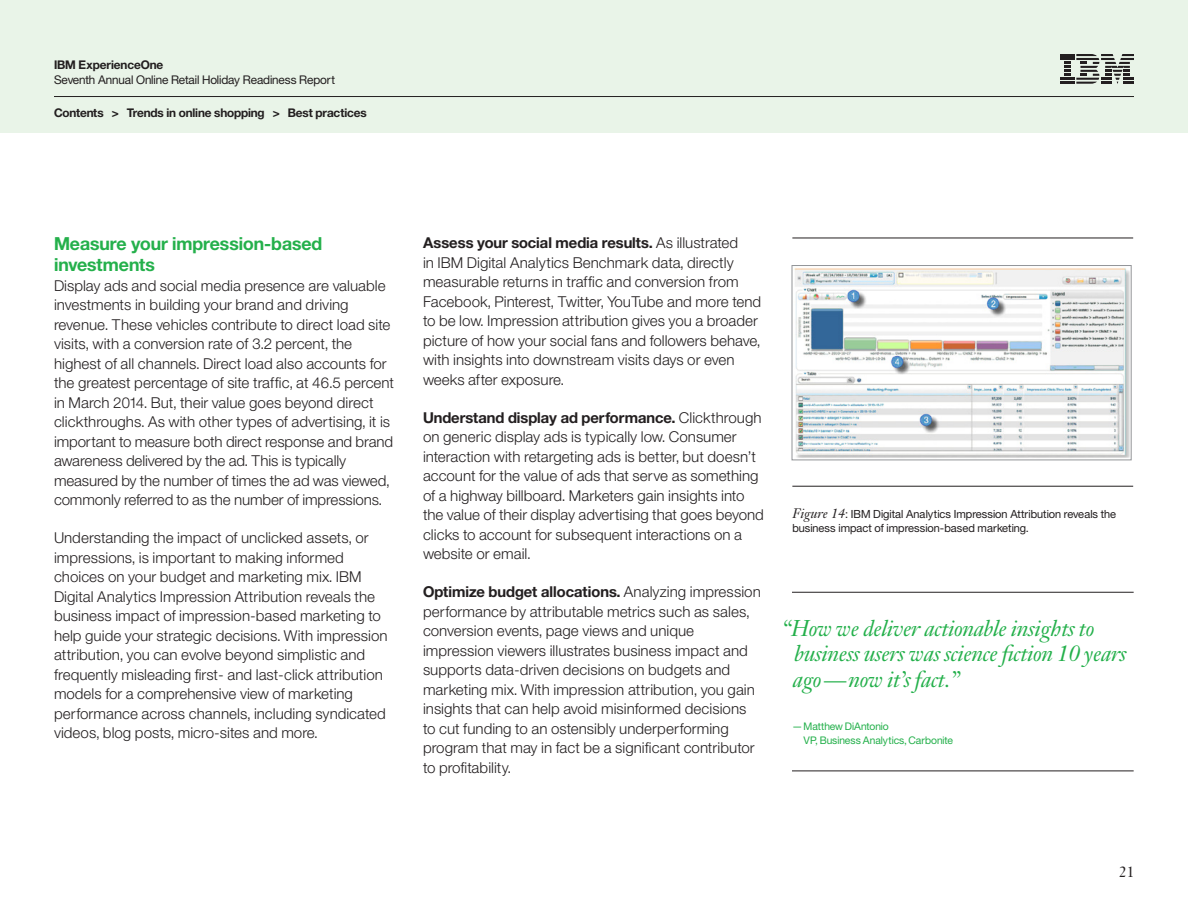
<style>
.page{position:relative;width:1188px;height:918px;background:#fff}
.page>*{position:absolute;margin:0;border:0;box-sizing:border-box;transform-origin:0 0}
._5a_body_quote__colo{font:italic 22.5px/25.5px "Janson Text LT Pro";letter-spacing:-.015em;color:#24b04b}
._1B_Head_2__color{font:18px/21px "Helv Neue Boldfor IBM";color:#24b04b}
._2A_Body{font:15px/19.5px "Helv Neue Lightfor IBM";color:#231f20}
.t1{font:15px "Janson Text LT Pro";color:#231f20}
._00_Header{font:12px "Helv Neue Boldfor IBM";letter-spacing:-.01em;color:#231f20}
.t2{font:12px "Helv Neue Romanfor IBM";letter-spacing:-.01em;color:#231f20}
._2E_figure_caption{font:11.25px/13.5px "Helv Neue Romanfor IBM";color:#231f20}
._5b_highlight_attrib{font:10.5px/13.5px "Helv Neue Romanfor IBM";letter-spacing:-.005em;color:#24b04b}
.s1{font-family:"Helv Neue Boldfor IBM"}
.s2{font-family:"Janson Text LT Pro";font-style:italic;font-size:13.5px}
</style>
<div class="page">
<div style="left:0;top:0;width:1188px;height:133px;background:#e9f4e8"></div>
<hr style="left:54px;top:96px;width:1080px;height:1px;background:#231f20">
<svg style="left:1060px;top:54px;width:74px;height:30px"></svg>
<hr style="left:792px;top:592px;width:342px;height:1px;background:#231f20">
<hr style="left:792px;top:771px;width:342px;height:1px;background:#231f20">
<hr style="left:792px;top:238px;width:341px;height:1px;background:#231f20">
<hr style="left:792px;top:486px;width:341px;height:1px;background:#231f20">
<img style="left:794px;top:268px;width:336px;height:190px">
<div style="left:792px;top:265px;width:340px;height:195px;border:1px solid #939598"></div>
<p class="_00_Header" style="left:54px;top:57px;width:111px">IBM ExperienceOne</p>
<p class="t2" style="left:54px;top:72px;width:283px">Seventh Annual Online Retail Holiday Readiness Report</p>
<p class="_00_Header" style="left:54px;top:105px;width:314px">Contents &gt; Trends in online shopping &gt; Best practices</p>
<p class="_1B_Head_2__color" style="left:54px;top:233px;width:270px">Measure your impression-based investments</p>
<p class="_2A_Body" style="left:54px;top:276px;width:342px">Display ads and social media presence are valuable investments in building your brand and driving revenue. These vehicles contribute to direct load site visits, with a conversion rate of 3.2 percent, the highest of all channels. Direct load also accounts for the greatest percentage of site traffic, at 46.5 percent in March 2014. But, their value goes beyond direct clickthroughs. As with other types of advertising, it is important to measure both direct response and brand awareness delivered by the ad. This is typically measured by the number of times the ad was viewed, commonly referred to as the number of impressions.</p>
<p class="_2A_Body" style="left:54px;top:528px;width:335px">Understanding the impact of unclicked assets, or impressions, is important to making informed choices on your budget and marketing mix. IBM Digital Analytics Impression Attribution reveals the business impact of impression-based marketing to help guide your strategic decisions. With impression attribution, you can evolve beyond simplistic and frequently misleading first- and last-click attribution models for a comprehensive view of marketing performance across channels, including syndicated videos, blog posts, micro-sites and more.</p>
<p class="_2A_Body" style="left:423px;top:233px;width:340px"><span class="s1">Assess your social media results.</span> As illustrated<br>in IBM Digital Analytics Benchmark data, directly measurable returns in traffic and conversion from Facebook, Pinterest, Twitter, YouTube and more tend to be low. Impression attribution gives you a broader picture of how your social fans and followers behave, with insights into downstream visits days or even weeks after exposure.</p>
<p class="_2A_Body" style="left:423px;top:407px;width:342px"><span class="s1">Understand display ad performance.</span> Clickthrough on generic display ads is typically low. Consumer interaction with retargeting ads is better, but doesn’t account for the value of ads that serve as something of a highway billboard. Marketers gain insights into the value of their display advertising that goes beyond clicks to account for subsequent interactions on a website or email.</p>
<p class="_2A_Body" style="left:423px;top:582px;width:339px"><span class="s1">Optimize budget allocations.</span> Analyzing impression performance by attributable metrics such as sales, conversion events, page views and unique impression viewers illustrates business impact and supports data-driven decisions on budgets and marketing mix. With impression attribution, you gain insights that can help avoid misinformed decisions to cut funding to an ostensibly underperforming program that may in fact be a significant contributor to profitability.</p>
<p class="_2E_figure_caption" style="left:792px;top:507px;width:325px"><span class="s2">Figure 14</span>: IBM Digital Analytics Impression Attribution reveals the business impact of impression-based marketing.</p>
<p class="_5a_body_quote__colo" style="left:793px;top:615px;width:335px;text-indent:-11px">“How we deliver actionable insights to business users was science fiction 10 years ago—now it’s fact.”</p>
<p class="_5b_highlight_attrib" style="left:804px;top:719px;width:151px;text-indent:-12px">—Matthew DiAntonio<br>VP, Business Analytics, Carbonite</p>
<p class="t1" style="left:1119px;top:862px;width:17px">21</p>
</div>
